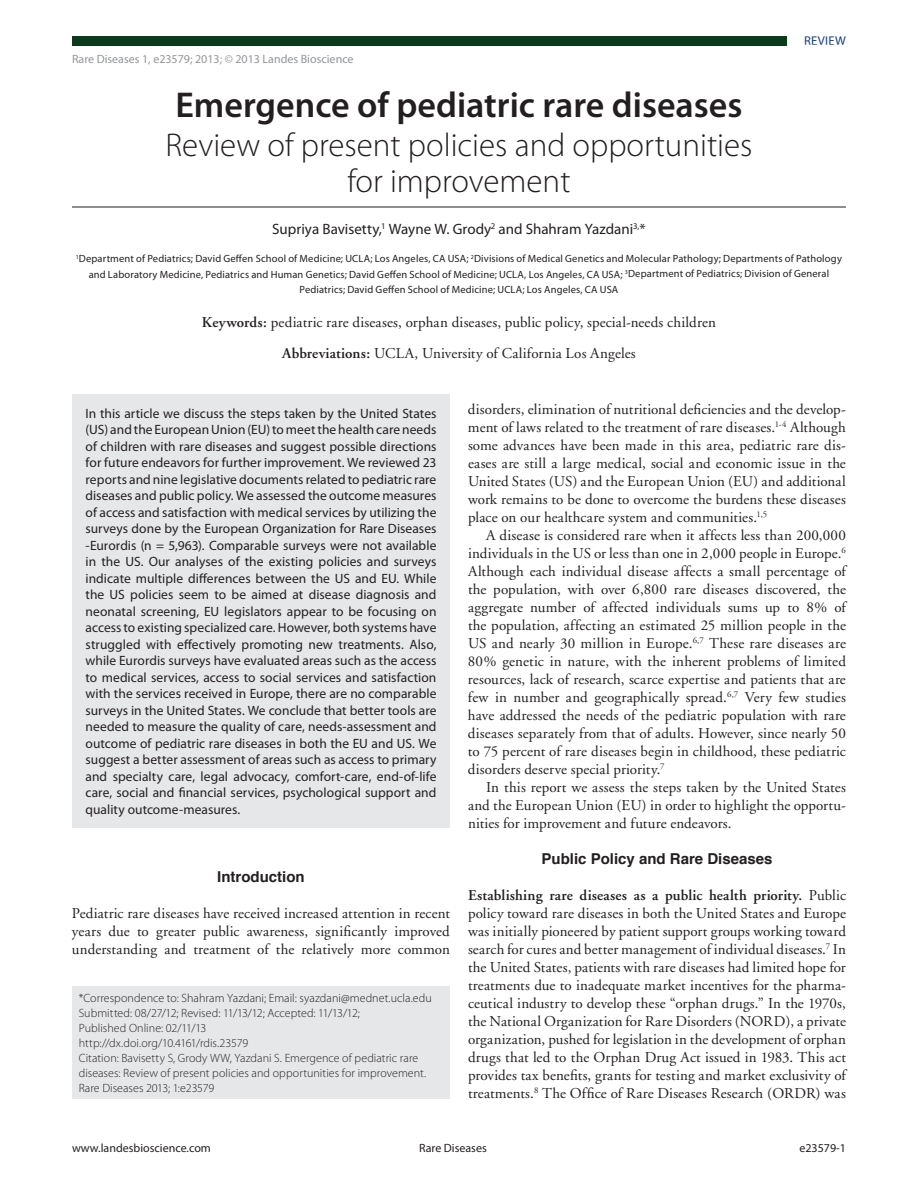
<style>
.page{position:relative;width:918px;height:1188px;background:#fff}
.page>*{position:absolute;margin:0;border:0;box-sizing:border-box;transform-origin:0 0}
.t1{font:600 36px "Myriad Pro";color:#231f20}
.t2{font:300 33px/36px "Myriad Pro";color:#231f20;text-align:center}
.t3{font:15px/18px "Adobe Garamond";letter-spacing:.01em;color:#231f20;text-align:justify}
.t4{font:15px "Myriad Pro";color:#231f20}
.t5{font:700 15px "Helvetica";color:#231f20}
.t6{font:13.5px/16.5px "Myriad Pro";letter-spacing:.005em;color:#231f20;text-align:justify}
.t7{font:12.75px "Myriad Pro";letter-spacing:.02em;color:#193f7c}
.t8{font:300 12px/15px "Myriad Pro";letter-spacing:.005em;color:#231f20}
.t9{font:12px "Myriad Pro";color:#939598}
.t10{font:12px "Myriad Pro";color:#231f20}
.t11{font:10.5px/15px "Myriad Pro";letter-spacing:.015em;color:#231f20;text-align:center}
.s1{font-weight:600}
</style>
<div class="page">
<div style="left:72px;top:36px;width:774px;height:10px;background:#0b3b1c"></div>
<svg style="left:787px;top:36px;width:59px;height:10px"></svg>
<div style="left:72px;top:986px;width:378px;height:113px;background:#e6e7e9"></div>
<div style="left:72px;top:394px;width:378px;height:433px;background:#e6e7e9"></div>
<hr style="left:72px;top:207px;width:774px;height:1px;background:#231f20">
<p class="t9" style="left:72px;top:52px;width:283px">Rare Diseases 1, e23579; 2013; © 2013 Landes Bioscience</p>
<p class="t7" style="left:804px;top:33px;width:43px">Review</p>
<h1 class="t1" style="left:175px;top:82px;width:569px">Emergence of pediatric rare diseases</h1>
<h2 class="t2" style="left:166px;top:126px;width:588px">Review of present policies and opportunities for improvement</h2>
<p class="t4" style="left:272px;top:220px;width:375px">Supriya Bavisetty,<sup>1</sup> Wayne W. Grody<sup>2</sup> and Shahram Yazdani<sup>3,</sup>*</p>
<p class="t11" style="left:76px;top:251px;width:768px"><sup>1</sup>Department of Pediatrics; David Geffen School of Medicine; UCLA; Los Angeles, CA USA; <sup>2</sup>Divisions of Medical Genetics and Molecular Pathology; Departments of Pathology and Laboratory Medicine, Pediatrics and Human Genetics; David Geffen School of Medicine; UCLA, Los Angeles, CA USA; <sup>3</sup>Department of Pediatrics; Division of General<br>Pediatrics; David Geffen School of Medicine; UCLA; Los Angeles, CA USA</p>
<p class="t3" style="left:202px;top:307px;width:515px;line-height:31.5px;text-align:center"><span class="s1">Keywords:</span> pediatric rare diseases, orphan diseases, public policy, special-needs children<br><span class="s1">Abbreviations:</span> UCLA, University of California Los Angeles</p>
<p class="t6" style="left:86px;top:405px;width:353px">In this article we discuss the steps taken by the United States (US) and the European Union (EU) to meet the health care needs of children with rare diseases and suggest possible directions for future endeavors for further improvement. We reviewed 23 reports and nine legislative documents related to pediatric rare diseases and public policy. We assessed the outcome measures of access and satisfaction with medical services by utilizing the surveys done by the European Organization for Rare Diseases -Eurordis (n = 5,963). Comparable surveys were not available in the US. Our analyses of the existing policies and surveys indicate multiple differences between the US and EU. While the US policies seem to be aimed at disease diagnosis and neonatal screening, EU legislators appear to be focusing on access to existing specialized care. However, both systems have struggled with effectively promoting new treatments. Also, while Eurordis surveys have evaluated areas such as the access to medical services, access to social services and satisfaction with the services received in Europe, there are no comparable surveys in the United States. We conclude that better tools are needed to measure the quality of care, needs-assessment and outcome of pediatric rare diseases in both the EU and US. We suggest a better assessment of areas such as access to primary and specialty care, legal advocacy, comfort-care, end-of-life care, social and financial services, psychological support and quality outcome-measures.</p>
<p class="t5" style="left:217px;top:865px;width:89px">Introduction</p>
<p class="t3" style="left:72px;top:905px;width:379px">Pediatric rare diseases have received increased attention in recent years due to greater public awareness, significantly improved understanding and treatment of the relatively more common</p>
<p class="t8" style="left:79px;top:990px;width:355px">*Correspondence to: Shahram Yazdani; Email: syazdani@mednet.ucla.edu Submitted: 08/27/12; Revised: 11/13/12; Accepted: 11/13/12;<br>Published Online: 02/11/13<br>http://dx.doi.org/10.4161/rdis.23579<br>Citation: Bavisetty S, Grody WW, Yazdani S. Emergence of pediatric rare diseases: Review of present policies and opportunities for improvement.<br>Rare Diseases 2013; 1:e23579</p>
<p class="t3" style="left:468px;top:401px;width:380px">disorders, elimination of nutritional deficiencies and the develop&shy;ment of laws related to the treatment of rare diseases.<sup>1-4</sup> Although some advances have been made in this area, pediatric rare dis&shy;eases are still a large medical, social and economic issue in the United States (US) and the European Union (EU) and additional work remains to be done to overcome the burdens these diseases place on our healthcare system and communities.<sup>1,5</sup></p>
<p class="t3" style="left:468px;top:527px;width:380px;text-indent:18px">A disease is considered rare when it affects less than 200,000 individuals in the US or less than one in 2,000 people in Europe.<sup>6<br></sup>Although each individual disease affects a small percentage of the population, with over 6,800 rare diseases discovered, the aggregate number of affected individuals sums up to 8% of the population, affecting an estimated 25 million people in the US and nearly 30 million in Europe.<sup>6,7</sup> These rare diseases are 80% genetic in nature, with the inherent problems of limited resources, lack of research, scarce expertise and patients that are few in number and geographically spread.<sup>6,7</sup> Very few studies have addressed the needs of the pediatric population with rare diseases separately from that of adults. However, since nearly 50 to 75 percent of rare diseases begin in childhood, these pediatric disorders deserve special priority.<sup>7</sup></p>
<p class="t3" style="left:468px;top:779px;width:379px;text-indent:18px">In this report we assess the steps taken by the United States and the European Union (EU) in order to highlight the opportu&shy;nities for improvement and future endeavors.</p>
<p class="t5" style="left:542px;top:847px;width:232px">Public Policy and Rare Diseases</p>
<p class="t3" style="left:468px;top:887px;width:380px"><span class="s1">Establishing rare diseases as a public health priority.</span> Public policy toward rare diseases in both the United States and Europe was initially pioneered by patient support groups working toward search for cures and better management of individual diseases.<sup>7</sup> In the United States, patients with rare diseases had limited hope for treatments due to inadequate market incentives for the pharma&shy;ceutical industry to develop these “orphan drugs.” In the 1970s, the National Organization for Rare Disorders (NORD), a private organization, pushed for legislation in the development of orphan drugs that led to the Orphan Drug Act issued in 1983. This act provides tax benefits, grants for testing and market exclusivity of treatments.<sup>8</sup> The Office of Rare Diseases Research (ORDR) was</p>
<p class="t10" style="left:72px;top:1141px;width:140px">www.landesbioscience.com</p>
<p class="t10" style="left:419px;top:1141px;width:69px">Rare Diseases</p>
<p class="t10" style="left:799px;top:1141px;width:48px">e23579-1</p>
</div>
